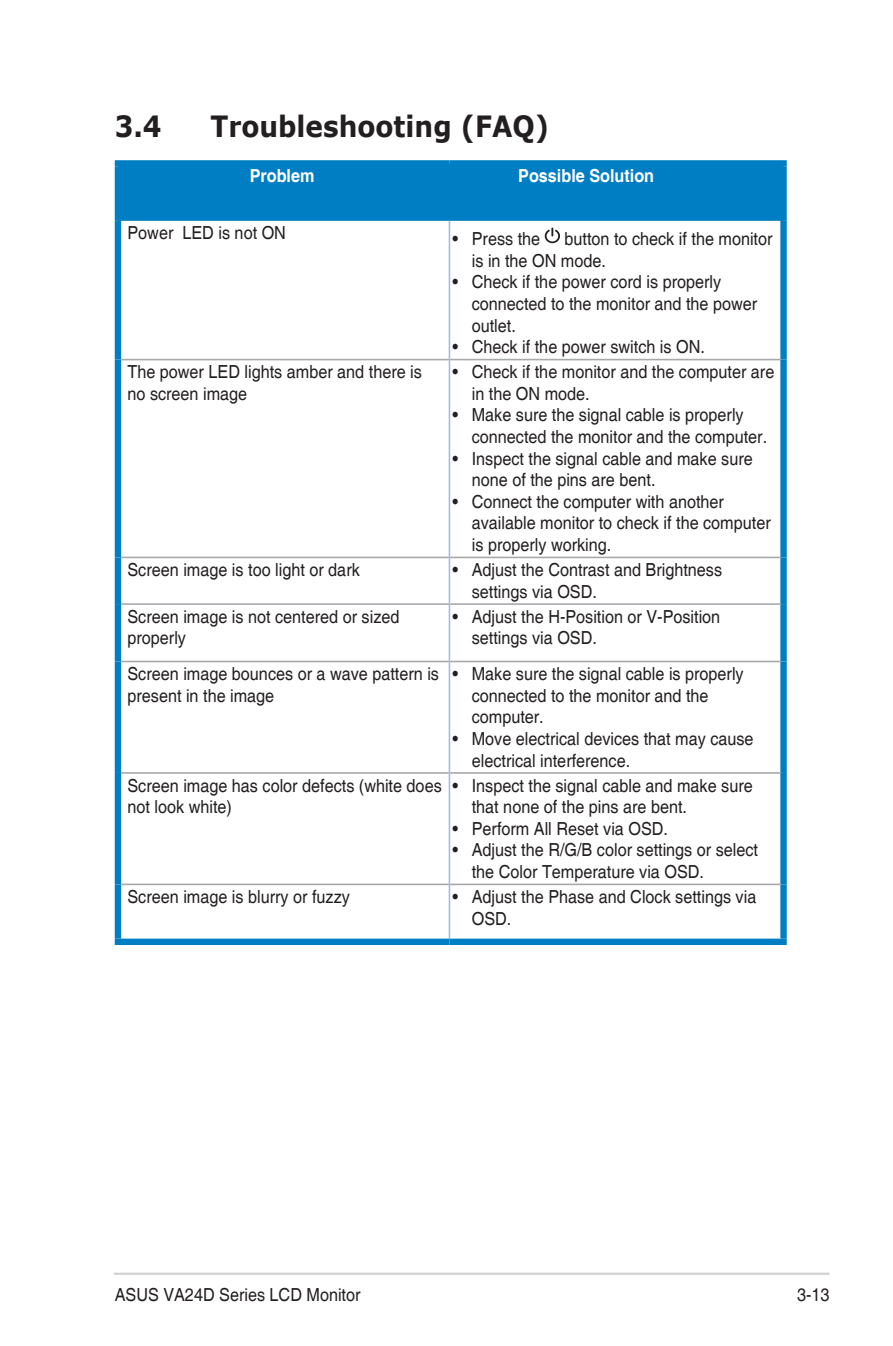
<style>
.page{position:relative;width:893px;height:1346px;background:#fff}
.page>*{position:absolute;margin:0;border:0;box-sizing:border-box;transform-origin:0 0}
.Heading_1{font:700 29.25px "Verdana";color:#231f20;scale:.9 1}
.Table_Text_-new{font:18px/21.6px "Helvetica";color:#231f20;scale:.9 1}
.Table_Text_-new-2{font:700 18px "Helvetica";color:#fff;scale:.9 1}
</style>
<div class="page">
<hr style="left:114px;top:1272px;width:715px;height:3px;background:#d1d2d4">
<div style="left:121px;top:167px;width:659px;height:54px;background:#007ec3"></div>
<div style="left:115px;top:221px;width:6px;height:139px;background:#007ec3"></div>
<div style="left:780px;top:221px;width:7px;height:139px;background:#007ec3"></div>
<div style="left:115px;top:360px;width:6px;height:197px;background:#007ec3"></div>
<div style="left:780px;top:360px;width:7px;height:197px;background:#007ec3"></div>
<div style="left:115px;top:557px;width:6px;height:47px;background:#007ec3"></div>
<div style="left:780px;top:557px;width:7px;height:47px;background:#007ec3"></div>
<div style="left:115px;top:604px;width:6px;height:57px;background:#007ec3"></div>
<div style="left:780px;top:604px;width:7px;height:57px;background:#007ec3"></div>
<div style="left:115px;top:661px;width:6px;height:112px;background:#007ec3"></div>
<div style="left:780px;top:661px;width:7px;height:112px;background:#007ec3"></div>
<div style="left:115px;top:773px;width:6px;height:111px;background:#007ec3"></div>
<div style="left:780px;top:773px;width:7px;height:111px;background:#007ec3"></div>
<div style="left:115px;top:884px;width:6px;height:54px;background:#007ec3"></div>
<div style="left:780px;top:884px;width:7px;height:54px;background:#007ec3"></div>
<hr style="left:449px;top:221px;width:1px;height:138px;background:#9fbde2">
<hr style="left:449px;top:360px;width:1px;height:197px;background:#9fbde2">
<hr style="left:449px;top:558px;width:1px;height:45px;background:#9fbde2">
<hr style="left:449px;top:605px;width:1px;height:56px;background:#9fbde2">
<hr style="left:449px;top:662px;width:1px;height:110px;background:#9fbde2">
<hr style="left:449px;top:774px;width:1px;height:109px;background:#9fbde2">
<hr style="left:449px;top:885px;width:1px;height:53px;background:#9fbde2">
<hr style="left:121px;top:359px;width:328px;height:1px;background:#a8a9ad">
<hr style="left:449px;top:359px;width:331px;height:1px;background:#a8a9ad">
<hr style="left:121px;top:557px;width:328px;height:1px;background:#a8a9ad">
<hr style="left:449px;top:557px;width:331px;height:1px;background:#a8a9ad">
<hr style="left:121px;top:603px;width:328px;height:2px;background:#a8a9ad">
<hr style="left:449px;top:603px;width:331px;height:2px;background:#a8a9ad">
<hr style="left:121px;top:661px;width:328px;height:1px;background:#a8a9ad">
<hr style="left:449px;top:661px;width:331px;height:1px;background:#a8a9ad">
<hr style="left:121px;top:772px;width:328px;height:2px;background:#a8a9ad">
<hr style="left:449px;top:772px;width:331px;height:2px;background:#a8a9ad">
<hr style="left:121px;top:883px;width:328px;height:2px;background:#a8a9ad">
<hr style="left:449px;top:883px;width:331px;height:2px;background:#a8a9ad">
<div style="left:115px;top:160px;width:334px;height:7px;background:#007ec3"></div>
<div style="left:115px;top:167px;width:6px;height:54px;background:#007ec3"></div>
<div style="left:449px;top:160px;width:338px;height:7px;background:#007ec3"></div>
<div style="left:780px;top:167px;width:7px;height:54px;background:#007ec3"></div>
<div style="left:115px;top:938px;width:334px;height:7px;background:#007ec3"></div>
<div style="left:449px;top:938px;width:338px;height:7px;background:#007ec3"></div>
<svg style="left:545px;top:228px;width:15px;height:15px"></svg>
<p class="Heading_1" style="left:115px;top:106px;width:54px">3.4</p>
<p class="Heading_1" style="left:210px;top:106px;width:378px">Troubleshooting (FAQ)</p>
<p class="Table_Text_-new-2" style="left:250px;top:165px;width:74px">Problem</p>
<p class="Table_Text_-new-2" style="left:518px;top:165px;width:153px">Possible Solution</p>
<p class="Table_Text_-new" style="left:128px;top:223px;width:178px">Power LED is not ON</p>
<p class="Table_Text_-new" style="left:453px;top:229px;width:99px">• Press the</p>
<p class="Table_Text_-new" style="left:472px;top:229px;width:336px;text-indent:93px">button to check if the monitor is in the ON mode.</p>
<p class="Table_Text_-new" style="left:472px;top:272px;width:319px;text-indent:-19px">• Check if the power cord is properly connected to the monitor and the power outlet.</p>
<p class="Table_Text_-new" style="left:453px;top:337px;width:282px">• Check if the power switch is ON.</p>
<p class="Table_Text_-new" style="left:128px;top:362px;width:329px">The power LED lights amber and there is no screen image</p>
<p class="Table_Text_-new" style="left:472px;top:362px;width:338px;text-indent:-19px">• Check if the monitor and the computer are in the ON mode.</p>
<p class="Table_Text_-new" style="left:472px;top:405px;width:330px;text-indent:-19px">• Make sure the signal cable is properly connected the monitor and the computer.</p>
<p class="Table_Text_-new" style="left:472px;top:448px;width:314px;text-indent:-19px">• Inspect the signal cable and make sure none of the pins are bent.</p>
<p class="Table_Text_-new" style="left:472px;top:491px;width:334px;text-indent:-19px">• Connect the computer with another available monitor to check if the computer is properly working.</p>
<p class="Table_Text_-new" style="left:128px;top:560px;width:260px">Screen image is too light or dark</p>
<p class="Table_Text_-new" style="left:472px;top:560px;width:280px;text-indent:-19px">• Adjust the Contrast and Brightness settings via OSD.</p>
<p class="Table_Text_-new" style="left:128px;top:606px;width:304px">Screen image is not centered or sized properly</p>
<p class="Table_Text_-new" style="left:472px;top:606px;width:278px;text-indent:-19px">• Adjust the H-Position or V-Position settings via OSD.</p>
<p class="Table_Text_-new" style="left:128px;top:664px;width:348px">Screen image bounces or a wave pattern is present in the image</p>
<p class="Table_Text_-new" style="left:472px;top:664px;width:304px;text-indent:-19px">• Make sure the signal cable is properly connected to the monitor and the computer.</p>
<p class="Table_Text_-new" style="left:472px;top:728px;width:315px;text-indent:-19px">• Move electrical devices that may cause electrical interference.</p>
<p class="Table_Text_-new" style="left:128px;top:775px;width:351px">Screen image has color defects (white does not look white)</p>
<p class="Table_Text_-new" style="left:472px;top:775px;width:314px;text-indent:-19px">• Inspect the signal cable and make sure that none of the pins are bent.</p>
<p class="Table_Text_-new" style="left:453px;top:818px;width:241px">• Perform All Reset via OSD.</p>
<p class="Table_Text_-new" style="left:472px;top:840px;width:320px;text-indent:-19px">• Adjust the R/G/B color settings or select the Color Temperature via OSD.</p>
<p class="Table_Text_-new" style="left:128px;top:886px;width:249px">Screen image is blurry or fuzzy</p>
<p class="Table_Text_-new" style="left:472px;top:886px;width:318px;text-indent:-19px">• Adjust the Phase and Clock settings via<br>OSD.</p>
<p class="Table_Text_-new" style="left:115px;top:1284px;width:275px">ASUS VA24D Series LCD Monitor</p>
<p class="Table_Text_-new" style="left:797px;top:1284px;width:38px">3-13</p>
</div>
